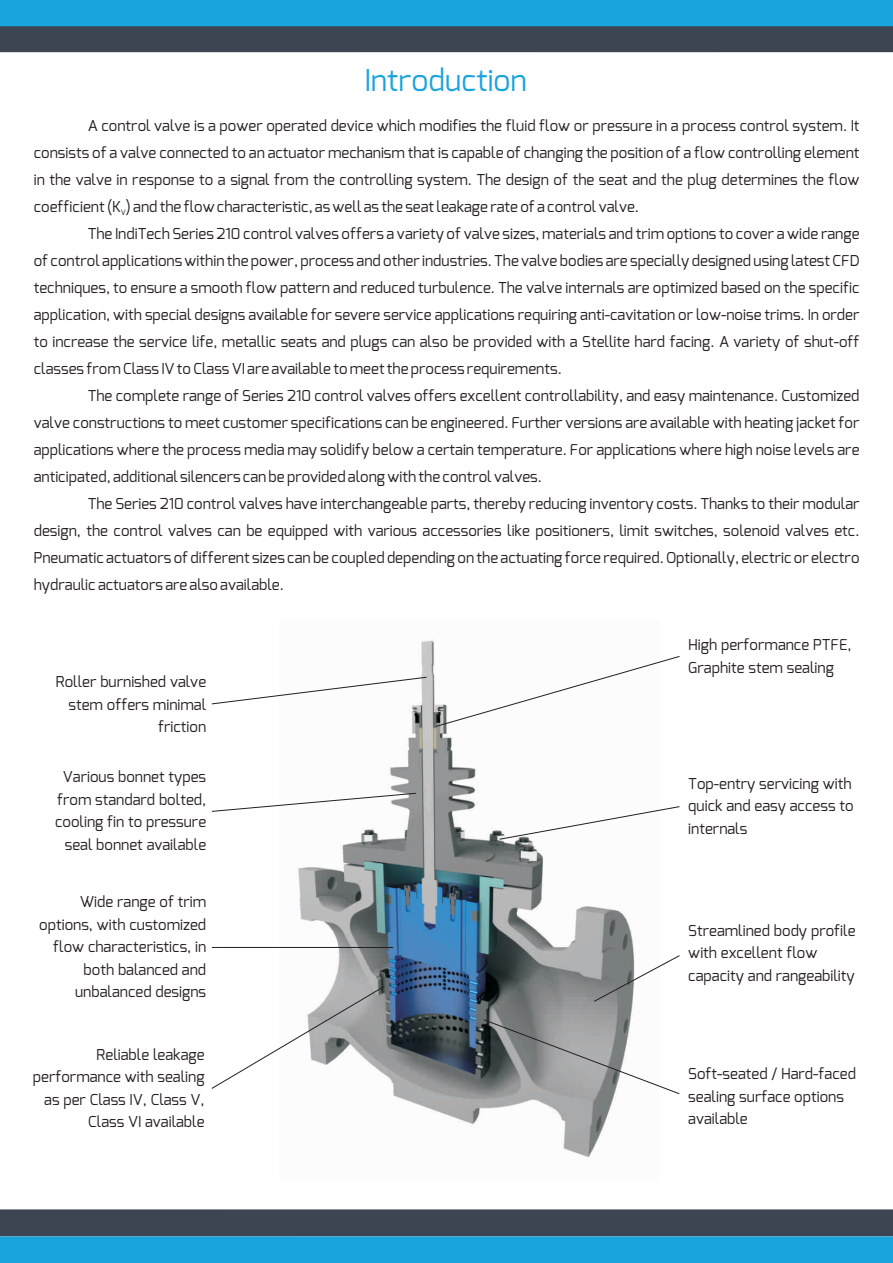
<style>
.page{position:relative;width:893px;height:1263px;background:#fff}
.page>*{position:absolute;margin:0;border:0;box-sizing:border-box;transform-origin:0 0}
.t1{font:30px "Exo";color:#1aa4dd}
.t2{font:15px/22.5px "Exo";color:#231f20;text-align:justify}
.t3{font:7.5px "Exo";color:#231f20}
</style>
<div class="page">
<div style="left:0;top:25px;width:893px;height:27px;background:#3c4551"></div>
<div style="left:0;top:0;width:893px;height:26px;background:#1aa4dd"></div>
<div style="left:0;top:1209px;width:893px;height:27px;background:#3c4551"></div>
<div style="left:0;top:1236px;width:893px;height:27px;background:#1aa4dd"></div>
<img style="left:280px;top:637px;width:355px;height:521px">
<hr style="left:212px;top:947px;width:181px;height:1px;background:#231f20">
<svg style="left:435px;top:655px;width:245px;height:72px"></svg>
<svg style="left:211px;top:985px;width:174px;height:104px"></svg>
<svg style="left:483px;top:1019px;width:197px;height:76px"></svg>
<svg style="left:593px;top:954px;width:87px;height:48px"></svg>
<svg style="left:499px;top:806px;width:181px;height:34px"></svg>
<svg style="left:211px;top:676px;width:216px;height:29px"></svg>
<svg style="left:211px;top:792px;width:206px;height:20px"></svg>
<h1 class="t1" style="left:364px;top:67px;width:164px">Introduction</h1>
<p class="t2" style="left:34px;top:113px;width:827px;line-height:27px;text-indent:54px">A control valve is a power operated device which modifies the fluid flow or pressure in a process control system. It consists of a valve connected to an actuator mechanism that is capable of changing the position of a flow controlling element in the valve in response to a signal from the controlling system. The design of the seat and the plug determines the flow coefficient (K ) and the flow characteristic, as well as the seat leakage rate of a control valve.</p>
<p class="t3" style="left:121px;top:209px;width:7px">V</p>
<p class="t2" style="left:34px;top:221px;width:827px;line-height:27px;text-indent:54px">The IndiTech Series 210 control valves offers a variety of valve sizes, materials and trim options to cover a wide range of control applications within the power, process and other industries. The valve bodies are specially designed using latest CFD techniques, to ensure a smooth flow pattern and reduced turbulence. The valve internals are optimized based on the specific application, with special designs available for severe service applications requiring anti-cavitation or low-noise trims. In order to increase the service life, metallic seats and plugs can also be provided with a Stellite hard facing. A variety of shut-off classes from Class IV to Class VI are available to meet the process requirements.</p>
<p class="t2" style="left:34px;top:383px;width:827px;line-height:27px;text-indent:54px">The complete range of Series 210 control valves offers excellent controllability, and easy maintenance. Customized valve constructions to meet customer specifications can be engineered. Further versions are available with heating jacket for applications where the process media may solidify below a certain temperature. For applications where high noise levels are anticipated, additional silencers can be provided along with the control valves.</p>
<p class="t2" style="left:34px;top:491px;width:827px;line-height:27px;text-indent:54px">The Series 210 control valves have interchangeable parts, thereby reducing inventory costs. Thanks to their modular design, the control valves can be equipped with various accessories like positioners, limit switches, solenoid valves etc.<br>Pneumatic actuators of different sizes can be coupled depending on the actuating force required. Optionally, electric or electro hydraulic actuators are also available.</p>
<p class="t2" style="left:56px;top:671px;width:152px;text-align:right">Roller burnished valve stem offers minimal friction</p>
<p class="t2" style="left:55px;top:766px;width:153px;text-align:right">Various bonnet types from standard bolted, cooling fin to pressure seal bonnet available</p>
<p class="t2" style="left:39px;top:891px;width:168px;text-align:right">Wide range of trim options, with customized flow characteristics, in both balanced and unbalanced designs</p>
<p class="t2" style="left:33px;top:1044px;width:173px;text-align:right">Reliable leakage performance with sealing as per Class IV, Class V,<br>Class VI available</p>
<p class="t2" style="left:688px;top:635px;width:165px">High performance PTFE,<br>Graphite stem sealing</p>
<p class="t2" style="left:688px;top:773px;width:167px;text-align:left">Top-entry servicing with quick and easy access to internals</p>
<p class="t2" style="left:688px;top:920px;width:169px;text-align:left">Streamlined body profile with excellent flow capacity and rangeability</p>
<p class="t2" style="left:688px;top:1063px;width:169px;text-align:left">Soft-seated / Hard-faced sealing surface options available</p>
</div>
